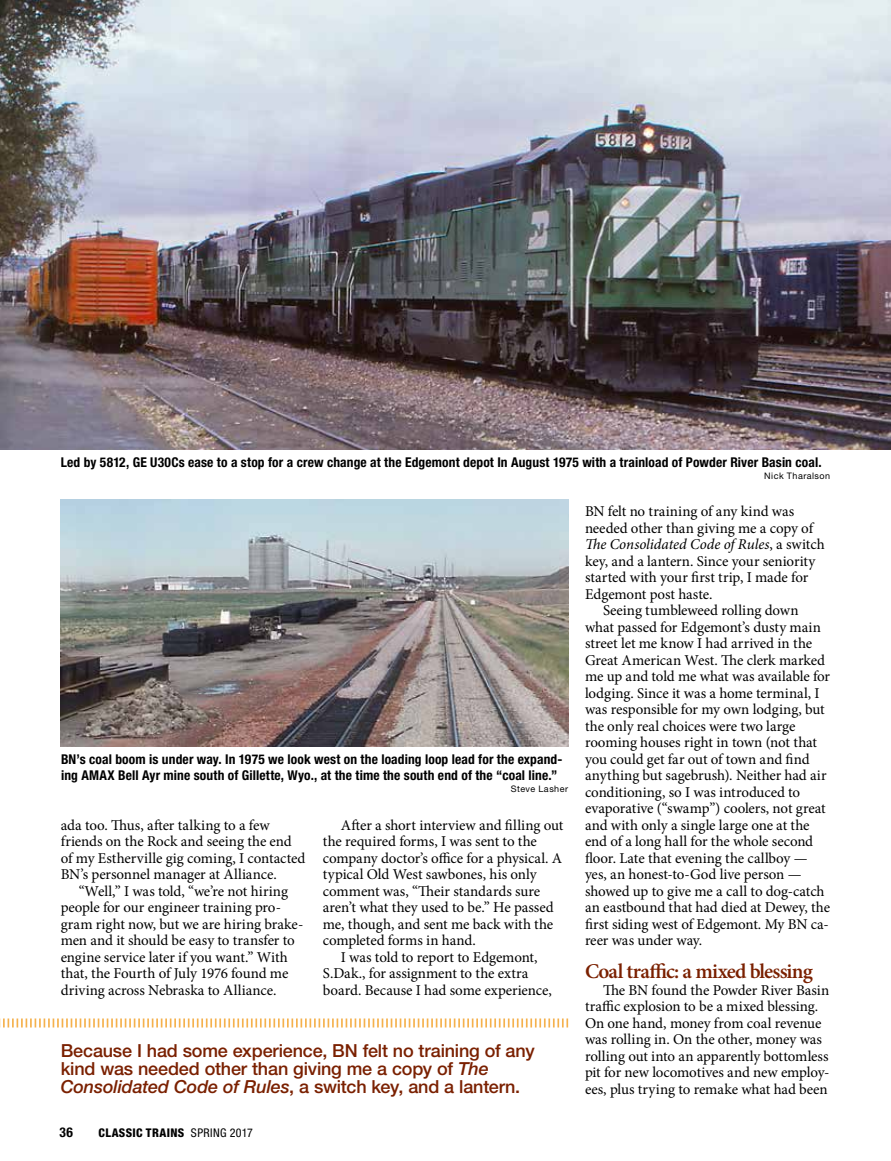
<style>
.page{position:relative;width:891px;height:1161px;background:#fff}
.page>*{position:absolute;margin:0;border:0;box-sizing:border-box;transform-origin:0 0}
.t1{font:600 21px "Minion Pro";letter-spacing:-.035em;color:#7a2000}
.t2{font:500 18px/18px "Helvetica Neue LT Std";letter-spacing:-.01em;color:#7a2000}
.t3{font:15px/16.5px "Minion Pro";letter-spacing:-.005em;color:#000}
.t4{font:italic 15px "Minion Pro";letter-spacing:-.005em;color:#000}
.t5{font:700 condensed 13.5px/16.5px "Helvetica Neue LT Std";letter-spacing:.01em;color:#000}
.t6{font:800 condensed 12px "Helvetica Neue LT Std";letter-spacing:.03em;color:#000}
.t7{font:9px "Helvetica Neue LT Std";letter-spacing:.055em;color:#000}
.s1{font-style:italic}
.s2{font-weight:400}
.s3{font-style:normal}
</style>
<div class="page">
<img style="left:0;top:0;width:891px;height:450px">
<img style="left:61px;top:500px;width:507px;height:247px">
<svg style="left:0;top:1018px;width:568px;height:10px"></svg>
<p class="t5" style="left:61px;top:453px;width:762px">Led by 5812, GE U30Cs ease to a stop for a crew change at the Edgemont depot In August 1975 with a trainload of Powder River Basin coal.</p>
<p class="t7" style="left:764px;top:470px;width:67px">Nick Tharalson</p>
<p class="t5" style="left:61px;top:750px;width:503px">BN’s coal boom is under way. In 1975 we look west on the loading loop lead for the expand&shy;ing AMAX Bell Ayr mine south of Gillette, Wyo., at the time the south end of the “coal line.”</p>
<p class="t7" style="left:511px;top:783px;width:59px">Steve Lasher</p>
<p class="t3" style="left:61px;top:817px;width:210px">ada too. Thus, after talking to a few</p>
<p class="t3" style="left:61px;top:833px;width:233px">friends on the Rock and seeing the end</p>
<p class="t3" style="left:61px;top:850px;width:246px">of my Estherville gig coming, I contacted</p>
<p class="t3" style="left:61px;top:866px;width:218px">BN’s personnel manager at Alliance.</p>
<p class="t3" style="left:79px;top:883px;width:211px">“Well,” I was told, “we’re not hiring</p>
<p class="t3" style="left:61px;top:899px;width:222px">people for our engineer training pro-</p>
<p class="t3" style="left:61px;top:916px;width:244px">gram right now, but we are hiring brake-</p>
<p class="t3" style="left:61px;top:932px;width:236px">men and it should be easy to transfer to</p>
<p class="t3" style="left:61px;top:949px;width:229px">engine service later if you want.” With</p>
<p class="t3" style="left:61px;top:965px;width:229px">that, the Fourth of July 1976 found me</p>
<p class="t3" style="left:61px;top:982px;width:217px">driving across Nebraska to Alliance.</p>
<p class="t3" style="left:341px;top:817px;width:224px">After a short interview and filling out</p>
<p class="t3" style="left:323px;top:833px;width:216px">the required forms, I was sent to the</p>
<p class="t3" style="left:323px;top:850px;width:241px">company doctor’s office for a physical. A</p>
<p class="t3" style="left:323px;top:866px;width:215px">typical Old West sawbones, his only</p>
<p class="t3" style="left:323px;top:883px;width:219px">comment was, “Their standards sure</p>
<p class="t3" style="left:323px;top:899px;width:232px">aren’t what they used to be.” He passed</p>
<p class="t3" style="left:323px;top:916px;width:232px">me, though, and sent me back with the</p>
<p class="t3" style="left:323px;top:932px;width:155px">completed forms in hand.</p>
<p class="t3" style="left:341px;top:949px;width:198px">I was told to report to Edgemont,</p>
<p class="t3" style="left:323px;top:965px;width:207px">S.Dak., for assignment to the extra</p>
<p class="t3" style="left:323px;top:982px;width:231px">board. Because I had some experience,</p>
<p class="t2" style="left:61px;top:1041px;width:476px">Because I had some experience, BN felt no training of any kind was needed other than giving me a copy of <span class="s1">The<br>Consolidated Code of Rules</span>, a switch key, and a lantern.</p>
<p class="t5" style="left:60px;top:1124px;width:15px">36</p>
<p class="t6" style="left:99px;top:1125px;width:156px">CLASSIC TRAINS <span class="s2">SPRING 2017</span></p>
<p class="t3" style="left:585px;top:503px;width:211px">BN felt no training of any kind was</p>
<p class="t3" style="left:585px;top:520px;width:230px">needed other than giving me a copy of</p>
<p class="t4" style="left:585px;top:534px;width:241px">The Consolidated Code of Rules<span class="s3">, a switch</span></p>
<p class="t3" style="left:585px;top:553px;width:232px">key, and a lantern. Since your seniority</p>
<p class="t3" style="left:585px;top:569px;width:225px">started with your first trip, I made for</p>
<p class="t3" style="left:585px;top:586px;width:129px">Edgemont post haste.</p>
<p class="t3" style="left:603px;top:602px;width:197px">Seeing tumbleweed rolling down</p>
<p class="t3" style="left:585px;top:619px;width:237px">what passed for Edgemont’s dusty main</p>
<p class="t3" style="left:585px;top:635px;width:229px">street let me know I had arrived in the</p>
<p class="t3" style="left:585px;top:652px;width:241px">Great American West. The clerk marked</p>
<p class="t3" style="left:585px;top:668px;width:247px">me up and told me what was available for</p>
<p class="t3" style="left:585px;top:685px;width:236px">lodging. Since it was a home terminal, I</p>
<p class="t3" style="left:585px;top:701px;width:241px">was responsible for my own lodging, but</p>
<p class="t3" style="left:585px;top:718px;width:212px">the only real choices were two large</p>
<p class="t3" style="left:585px;top:734px;width:234px">rooming houses right in town (not that</p>
<p class="t3" style="left:585px;top:751px;width:226px">you could get far out of town and find</p>
<p class="t3" style="left:585px;top:767px;width:243px">anything but sagebrush). Neither had air</p>
<p class="t3" style="left:585px;top:784px;width:217px">conditioning, so I was introduced to</p>
<p class="t3" style="left:585px;top:800px;width:242px">evaporative (“swamp”) coolers, not great</p>
<p class="t3" style="left:585px;top:817px;width:226px">and with only a single large one at the</p>
<p class="t3" style="left:585px;top:833px;width:230px">end of a long hall for the whole second</p>
<p class="t3" style="left:585px;top:850px;width:224px">floor. Late that evening the callboy —</p>
<p class="t3" style="left:585px;top:866px;width:218px">yes, an honest-to-God live person —</p>
<p class="t3" style="left:585px;top:883px;width:241px">showed up to give me a call to dog-catch</p>
<p class="t3" style="left:585px;top:899px;width:247px">an eastbound that had died at Dewey, the</p>
<p class="t3" style="left:585px;top:916px;width:245px">first siding west of Edgemont. My BN ca-</p>
<p class="t3" style="left:585px;top:932px;width:119px">reer was under way.</p>
<p class="t1" style="left:585px;top:957px;width:229px">Coal traffic: a mixed blessing</p>
<p class="t3" style="left:585px;top:982px;width:246px;text-indent:18px">The BN found the Powder River Basin traffic explosion to be a mixed blessing.<br>On one hand, money from coal revenue was rolling in. On the other, money was rolling out into an apparently bottomless pit for new locomotives and new employ&shy;ees, plus trying to remake what had been</p>
</div>
